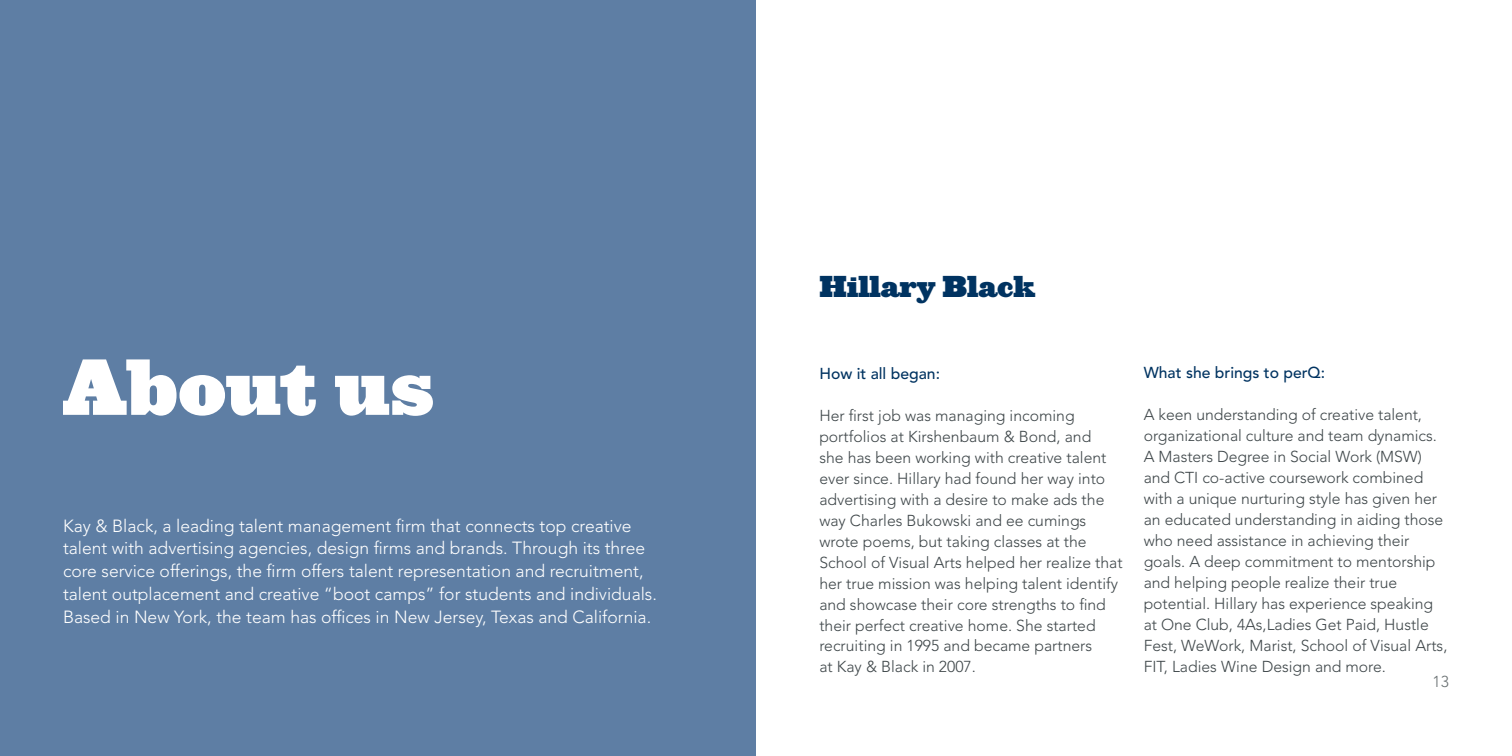
<style>
.page{position:relative;width:1512px;height:756px;background:#fff}
.page>*{position:absolute;margin:0;border:0;box-sizing:border-box;transform-origin:0 0}
.t1{font:73.5px "Ziggurat HTF Black";letter-spacing:.005em;color:#fff}
.t2{font:28px "Ziggurat HTF Black";letter-spacing:.005em;color:#003361}
.t3{font:300 17.5px/22.8px "Avenir LT Std";color:#fff}
.t4{font:300 15.75px/21px "Avenir LT Std";color:#3e4649}
.t5{font:500 15.75px "Avenir LT Std";color:#003361}
.t6{font:300 15.75px "Avenir LT Std";color:#686f71}
</style>
<div class="page">
<div style="left:0;top:0;width:756px;height:756px;background:#5e7ea4"></div>
<p class="t1" style="left:63px;top:339px;width:373px">About us</p>
<p class="t3" style="left:63px;top:514px;width:595px">Kay &amp; Black, a leading talent management firm that connects top creative talent with advertising agencies, design firms and brands. Through its three core service offerings, the firm offers talent representation and recruitment, talent outplacement and creative “boot camps” for students and individuals.<br>Based in New York, the team has offices in New Jersey, Texas and California.</p>
<p class="t2" style="left:819px;top:268px;width:217px">Hillary Black</p>
<p class="t5" style="left:819px;top:364px;width:122px">How it all began:</p>
<p class="t4" style="left:819px;top:405px;width:305px">Her first job was managing incoming portfolios at Kirshenbaum &amp; Bond, and<br>she has been working with creative talent ever since. Hillary had found her way into advertising with a desire to make ads the way Charles Bukowski and ee cumings wrote poems, but taking classes at the School of Visual Arts helped her realize that her true mission was helping talent identify and showcase their core strengths to find their perfect creative home. She started recruiting in 1995 and became partners<br>at Kay &amp; Black in 2007.</p>
<p class="t5" style="left:1144px;top:364px;width:183px">What she brings to perQ:</p>
<p class="t4" style="left:1144px;top:405px;width:305px">A keen understanding of creative talent, organizational culture and team dynamics.<br>A Masters Degree in Social Work (MSW) and CTI co-active coursework combined with a unique nurturing style has given her an educated understanding in aiding those who need assistance in achieving their goals. A deep commitment to mentorship and helping people realize their true potential. Hillary has experience speaking at One Club, 4As,Ladies Get Paid, Hustle Fest, WeWork, Marist, School of Visual Arts, FIT, Ladies Wine Design and more.</p>
<p class="t6" style="left:1433px;top:673px;width:18px">13</p>
</div>
